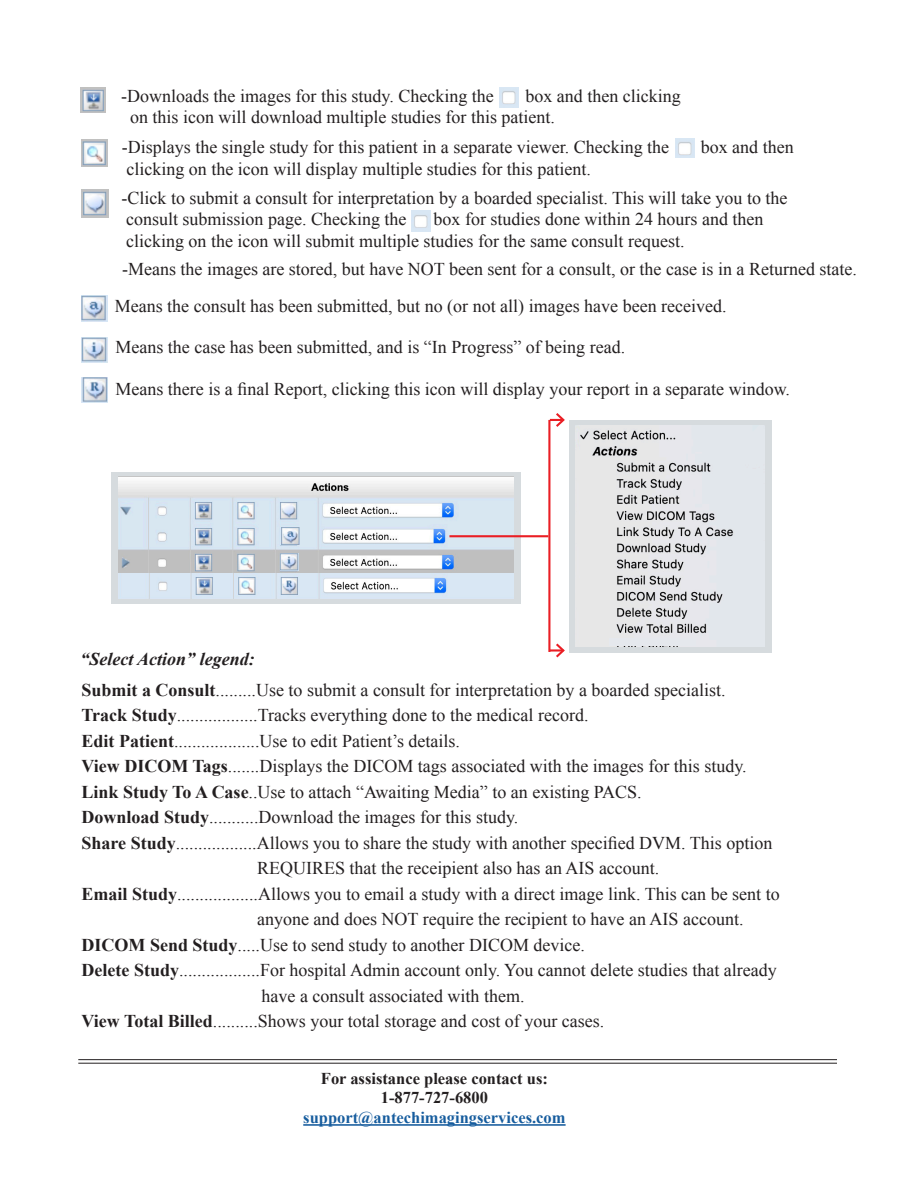
<style>
.page{position:relative;width:918px;height:1188px;background:#fff}
.page>*{position:absolute;margin:0;border:0;box-sizing:border-box;transform-origin:0 0}
.t1{font:18px "Times New Roman";color:#231f20}
.t2{font:italic 700 18px "Times New Roman";color:#231f20}
.t3{font:700 16.5px "Times New Roman";color:#231f20}
.t4{font:700 16.5px "Times New Roman";color:#175d9e}
.s1{font-weight:700}
</style>
<div class="page">
<div style="left:111px;top:473px;width:410px;height:131px;background:#d6dbde"></div>
<img style="left:119px;top:477px;width:395px;height:122px">
<img style="left:281px;top:526px;width:19px;height:19px">
<img style="left:280px;top:554px;width:18px;height:16px">
<hr style="left:449px;top:535px;width:99px;height:2px;background:#ea1e24">
<div style="left:570px;top:421px;width:202px;height:232px;background:#d6dbde"></div>
<img style="left:576px;top:426px;width:189px;height:220px">
<div style="left:610px;top:639px;width:86px;height:7px;background:#e5e8ed"></div>
<hr style="left:548px;top:420px;width:2px;height:232px;background:#ea1e24">
<svg style="left:550px;top:413px;width:15px;height:16px"></svg>
<svg style="left:550px;top:641px;width:15px;height:17px"></svg>
<img style="left:499px;top:88px;width:20px;height:19px">
<img style="left:80px;top:88px;width:25px;height:25px">
<img style="left:675px;top:138px;width:20px;height:20px">
<img style="left:82px;top:140px;width:26px;height:27px">
<img style="left:82px;top:377px;width:26px;height:25px">
<img style="left:82px;top:337px;width:26px;height:25px">
<img style="left:81px;top:295px;width:26px;height:27px">
<img style="left:411px;top:210px;width:20px;height:21px">
<img style="left:82px;top:190px;width:27px;height:28px">
<hr style="left:303px;top:1124px;width:263px;height:2px;background:#175d9e">
<hr style="left:78px;top:1059px;width:759px;height:1px;background:#231f20">
<hr style="left:78px;top:1063px;width:759px;height:1px;background:#231f20">
<p class="t1" style="left:121px;top:83px;width:374px">-Downloads the images for this study. Checking the</p>
<p class="t1" style="left:525px;top:83px;width:157px">box and then clicking</p>
<p class="t1" style="left:130px;top:105px;width:427px">on this icon will download multiple studies for this patient.</p>
<p class="t1" style="left:122px;top:135px;width:549px">-Displays the single study for this patient in a separate viewer. Checking the</p>
<p class="t1" style="left:701px;top:135px;width:94px">box and then</p>
<p class="t1" style="left:126px;top:157px;width:466px">clicking on the icon will display multiple studies for this patient.</p>
<p class="t1" style="left:122px;top:186px;width:668px">-Click to submit a consult for interpretation by a boarded specialist. This will take you to the</p>
<p class="t1" style="left:126px;top:207px;width:282px">consult submission page. Checking the</p>
<p class="t1" style="left:434px;top:207px;width:331px">box for studies done within 24 hours and then</p>
<p class="t1" style="left:126px;top:229px;width:560px">clicking on the icon will submit multiple studies for the same consult request.</p>
<p class="t1" style="left:122px;top:257px;width:736px">-Means the images are stored, but have NOT been sent for a consult, or the case is in a Returned state.</p>
<p class="t1" style="left:115px;top:294px;width:613px">Means the consult has been submitted, but no (or not all) images have been received.</p>
<p class="t1" style="left:115px;top:335px;width:511px">Means the case has been submitted, and is “In Progress” of being read.</p>
<p class="t1" style="left:115px;top:377px;width:676px">Means there is a final Report, clicking this icon will display your report in a separate window.</p>
<p class="t2" style="left:80px;top:647px;width:176px">“Select Action” legend:</p>
<p class="t1" style="left:82px;top:678px;width:645px"><span class="s1">Submit a Consult</span>.........Use to submit a consult for interpretation by a boarded specialist.</p>
<p class="t1" style="left:82px;top:703px;width:508px"><span class="s1">Track Study</span>..................Tracks everything done to the medical record.</p>
<p class="t1" style="left:82px;top:729px;width:380px"><span class="s1">Edit Patient</span>...................Use to edit Patient’s details.</p>
<p class="t1" style="left:82px;top:754px;width:667px"><span class="s1">View DICOM Tags</span>.......Displays the DICOM tags associated with the images for this study.</p>
<p class="t1" style="left:82px;top:780px;width:562px"><span class="s1">Link Study To A Case</span>..Use to attach “Awaiting Media” to an existing PACS.</p>
<p class="t1" style="left:82px;top:805px;width:438px"><span class="s1">Download Study</span>...........Download the images for this study.</p>
<p class="t1" style="left:82px;top:831px;width:692px"><span class="s1">Share Study</span>..................Allows you to share the study with another specified DVM. This option</p>
<p class="t1" style="left:257px;top:856px;width:404px">REQUIRES that the receipient also has an AIS account.</p>
<p class="t1" style="left:82px;top:882px;width:700px"><span class="s1">Email Study</span>..................Allows you to email a study with a direct image link. This can be sent to</p>
<p class="t1" style="left:257px;top:907px;width:488px">anyone and does NOT require the recipient to have an AIS account.</p>
<p class="t1" style="left:82px;top:933px;width:505px"><span class="s1">DICOM Send Study</span>.....Use to send study to another DICOM device.</p>
<p class="t1" style="left:82px;top:958px;width:697px"><span class="s1">Delete Study</span>..................For hospital Admin account only. You cannot delete studies that already</p>
<p class="t1" style="left:262px;top:984px;width:264px">have a consult associated with them.</p>
<p class="t1" style="left:82px;top:1009px;width:524px"><span class="s1">View Total Billed</span>..........Shows your total storage and cost of your cases.</p>
<p class="t3" style="left:321px;top:1067px;width:229px">For assistance please contact us:</p>
<p class="t3" style="left:381px;top:1086px;width:109px">1-877-727-6800</p>
<p class="t4" style="left:303px;top:1106px;width:264px">support@antechimagingservices.com</p>
</div>
